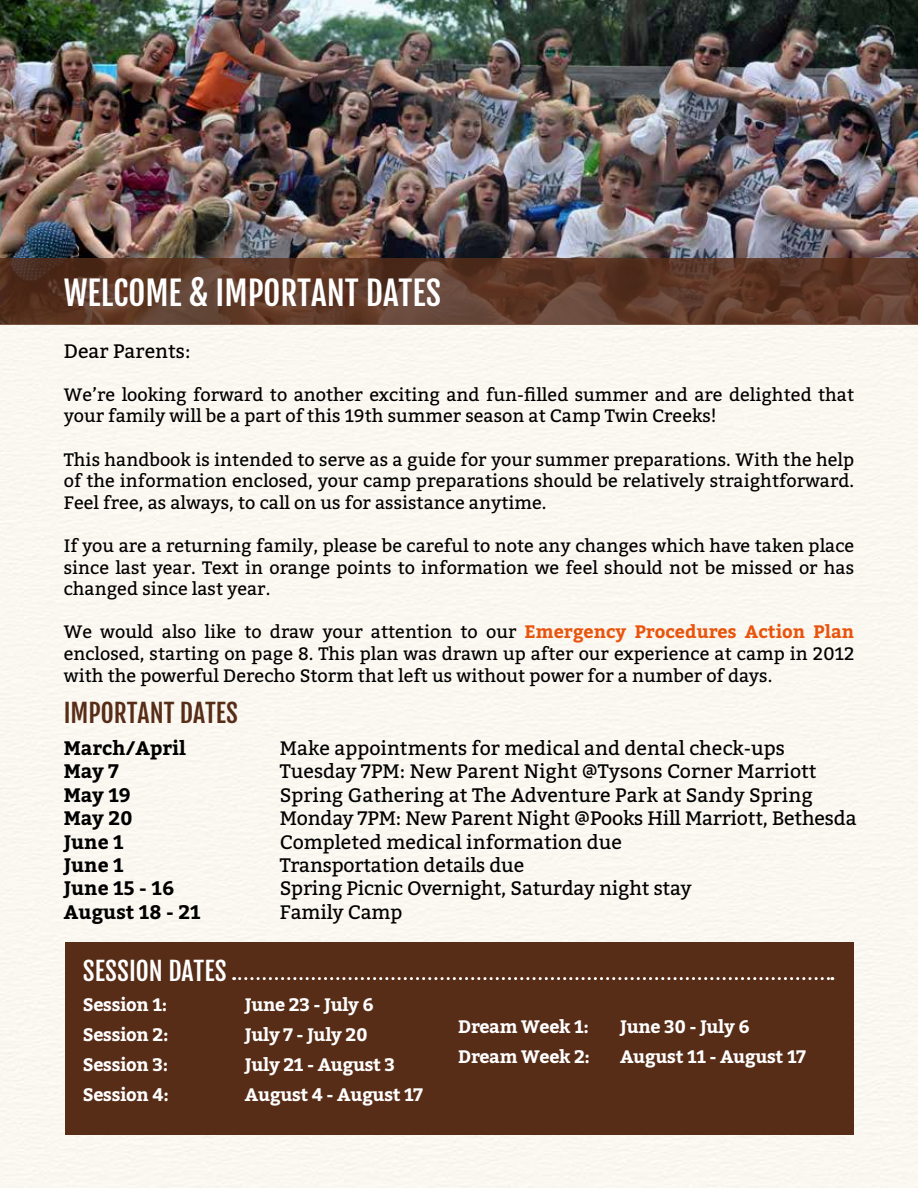
<style>
.page{position:relative;width:918px;height:1188px;background:#fff}
.page>*{position:absolute;margin:0;border:0;box-sizing:border-box;transform-origin:0 0}
.t1{font:33px "Fjalla One";color:#fff}
.t2{font:25.5px "Fjalla One";color:#582d18}
.t3{font:25.5px "Fjalla One";color:#fff}
.t4{font:19.5px "Bitter";color:#000}
.t5{font:700 19.5px "Bitter";color:#000}
.t6{font:18px/21.6px "Bitter";color:#000;text-align:justify}
.t7{font:700 18px "Bitter";letter-spacing:-.02em;color:#fff}
.s1{font-weight:700;color:#e9540d}
</style>
<div class="page">
<div style="left:0;top:325px;width:918px;height:863px;background:#faf7f0"></div>
<div style="left:65px;top:942px;width:788px;height:193px;background:#582d18"></div>
<img style="left:0;top:0;width:918px;height:258px">
<svg style="left:0;top:258px;width:918px;height:67px;background:#5e3929"></svg>
<svg style="left:234px;top:977px;width:599px;height:3px"></svg>
<h1 class="t1" style="left:64px;top:273px;width:379px">WELCOME &amp; IMPORTANT DATES</h1>
<p class="t4" style="left:64px;top:337px;width:128px">Dear Parents:</p>
<p class="t6" style="left:64px;top:383px;width:792px">We’re looking forward to another exciting and fun-filled summer and are delighted that your family will be a part of this 19th summer season at Camp Twin Creeks!</p>
<p class="t6" style="left:64px;top:448px;width:792px">This handbook is intended to serve as a guide for your summer preparations. With the help of the information enclosed, your camp preparations should be relatively straightforward.<br>Feel free, as always, to call on us for assistance anytime.</p>
<p class="t6" style="left:64px;top:534px;width:792px">If you are a returning family, please be careful to note any changes which have taken place since last year. Text in orange points to information we feel should not be missed or has changed since last year.</p>
<p class="t6" style="left:64px;top:621px;width:792px">We would also like to draw your attention to our <span class="s1">Emergency Procedures Action Plan </span>enclosed, starting on page 8. This plan was drawn up after our experience at camp in 2012 with the powerful Derecho Storm that left us without power for a number of days.</p>
<h2 class="t2" style="left:64px;top:697px;width:176px">IMPORTANT DATES</h2>
<p class="t5" style="left:64px;top:733px;width:124px">March/April</p>
<p class="t4" style="left:280px;top:734px;width:507px">Make appointments for medical and dental check-ups</p>
<p class="t5" style="left:64px;top:756px;width:56px">May 7</p>
<p class="t4" style="left:280px;top:758px;width:538px">Tuesday 7PM: New Parent Night @Tysons Corner Marriott</p>
<p class="t5" style="left:64px;top:780px;width:69px">May 19</p>
<p class="t4" style="left:280px;top:781px;width:535px">Spring Gathering at The Adventure Park at Sandy Spring</p>
<p class="t5" style="left:64px;top:803px;width:70px">May 20</p>
<p class="t4" style="left:280px;top:804px;width:578px">Monday 7PM: New Parent Night @Pooks Hill Marriott, Bethesda</p>
<p class="t5" style="left:64px;top:827px;width:61px">June 1</p>
<p class="t4" style="left:280px;top:828px;width:344px">Completed medical information due</p>
<p class="t5" style="left:64px;top:850px;width:61px">June 1</p>
<p class="t4" style="left:280px;top:851px;width:246px">Transportation details due</p>
<p class="t5" style="left:64px;top:873px;width:112px">June 15 - 16</p>
<p class="t4" style="left:280px;top:875px;width:413px">Spring Picnic Overnight, Saturday night stay</p>
<p class="t5" style="left:64px;top:897px;width:138px">August 18 - 21</p>
<p class="t4" style="left:280px;top:898px;width:124px">Family Camp</p>
<h2 class="t3" style="left:83px;top:955px;width:145px">SESSION DATES</h2>
<p class="t7" style="left:83px;top:991px;width:86px">Session 1:</p>
<p class="t7" style="left:245px;top:991px;width:130px">June 23 - July 6</p>
<p class="t7" style="left:83px;top:1021px;width:87px">Session 2:</p>
<p class="t7" style="left:245px;top:1021px;width:124px">July 7 - July 20</p>
<p class="t7" style="left:83px;top:1051px;width:87px">Session 3:</p>
<p class="t7" style="left:245px;top:1051px;width:152px">July 21 - August 3</p>
<p class="t7" style="left:83px;top:1081px;width:87px">Session 4:</p>
<p class="t7" style="left:245px;top:1081px;width:180px">August 4 - August 17</p>
<p class="t7" style="left:458px;top:1012px;width:132px">Dream Week 1:</p>
<p class="t7" style="left:620px;top:1012px;width:131px">June 30 - July 6</p>
<p class="t7" style="left:458px;top:1042px;width:133px">Dream Week 2:</p>
<p class="t7" style="left:620px;top:1042px;width:187px">August 11 - August 17</p>
</div>
